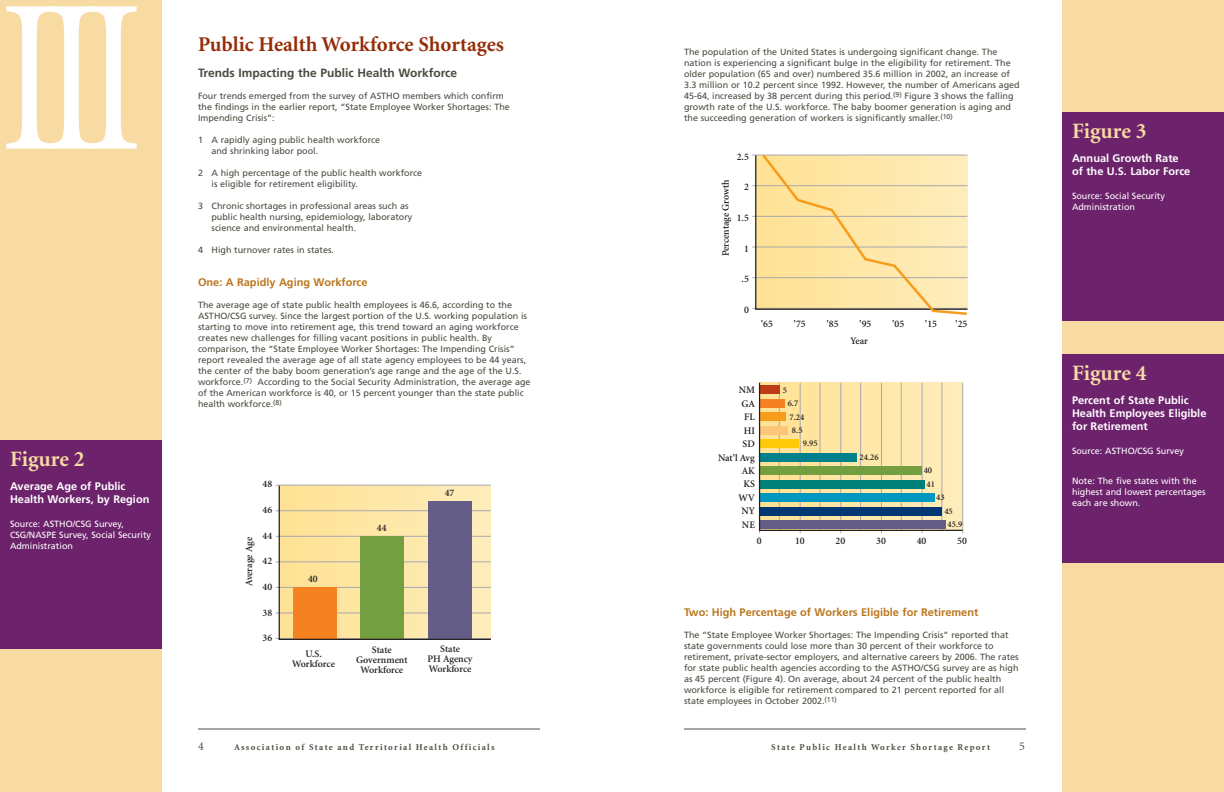
<style>
.page{position:relative;width:1224px;height:792px;background:#fff}
.page>*{position:absolute;margin:0;border:0;box-sizing:border-box;transform-origin:0 0}
.t1{font:219px "Minion";color:#fff;scale:.8 1}
.t2{font:700 22px "Minion";color:#f7dba3}
.t3{font:700 21px "Minion";color:#952c07}
.t4{font:700 12px "Frutiger";color:#4c4a3f}
.t5{font:12px "Minion";color:#4c4a3f}
.t6{font:700 11px/13px "Frutiger";color:#fff}
.t7{font:700 11px "Frutiger";color:#ba761d}
.t8{font:600 10px/13.5px "Minion";color:#231f20;text-align:center}
.t9{font:9px/11px "Frutiger";color:#4c4a3f}
.t10{font:9px/11px "Frutiger";color:#fff}
.t11{font:700 9px "Minion";letter-spacing:.145em;color:#4c4a3f}
.t12{font:600 8.8px/13.4px "Minion";color:#231f20;text-align:center}
</style>
<div class="page">
<div style="left:1062px;top:0;width:162px;height:792px;background:#f7dba3"></div>
<hr style="left:684px;top:729px;width:342px;height:1px;background:#4c4a3f">
<div style="left:0;top:0;width:162px;height:792px;background:#f7dba3"></div>
<hr style="left:198px;top:729px;width:342px;height:1px;background:#4c4a3f">
<hr style="left:276px;top:485px;width:215px;height:1px;background:#a8a9ad">
<hr style="left:276px;top:536px;width:215px;height:1px;background:#a8a9ad">
<hr style="left:276px;top:562px;width:215px;height:1px;background:#a8a9ad">
<hr style="left:276px;top:587px;width:215px;height:1px;background:#a8a9ad">
<hr style="left:276px;top:613px;width:215px;height:1px;background:#a8a9ad">
<hr style="left:276px;top:638px;width:215px;height:1px;background:#a8a9ad">
<hr style="left:276px;top:510px;width:215px;height:1px;background:#a8a9ad">
<svg style="left:278px;top:484px;width:213px;height:156px;background:#c9b887"></svg>
<div style="left:0;top:440px;width:162px;height:209px;background:#6d226c"></div>
<div style="left:1062px;top:112px;width:162px;height:209px;background:#6d226c"></div>
<div style="left:1062px;top:354px;width:162px;height:209px;background:#6d226c"></div>
<hr style="left:752px;top:155px;width:215px;height:1px;background:#a8a9ad">
<hr style="left:752px;top:185px;width:215px;height:1px;background:#a8a9ad">
<hr style="left:752px;top:216px;width:215px;height:1px;background:#a8a9ad">
<hr style="left:752px;top:247px;width:215px;height:1px;background:#a8a9ad">
<hr style="left:752px;top:277px;width:215px;height:1px;background:#a8a9ad">
<hr style="left:752px;top:308px;width:215px;height:1px;background:#a8a9ad">
<svg style="left:755px;top:154px;width:213px;height:161px;background:#f8e1a5"></svg>
<hr style="left:759px;top:383px;width:1px;height:150px;background:#a8a9ad">
<hr style="left:800px;top:383px;width:1px;height:150px;background:#a8a9ad">
<hr style="left:841px;top:383px;width:1px;height:150px;background:#a8a9ad">
<hr style="left:881px;top:383px;width:1px;height:150px;background:#a8a9ad">
<hr style="left:922px;top:383px;width:1px;height:150px;background:#a8a9ad">
<hr style="left:962px;top:383px;width:1px;height:150px;background:#a8a9ad">
<svg style="left:758px;top:382px;width:206px;height:150px;background:#bbc098"></svg>
<h1 class="t1" style="left:0;top:-7px;width:180px">III</h1>
<h2 class="t2" style="left:10px;top:450px;width:76px">Figure 2</h2>
<p class="t6" style="left:10px;top:480px;width:141px">Average Age of Public<br>Health Workers, by Region</p>
<p class="t10" style="left:10px;top:519px;width:143px">Source: ASTHO/CSG Survey,<br>CSG/NASPE Survey, Social Security<br>Administration</p>
<h3 class="t3" style="left:198px;top:36px;width:308px">Public Health Workforce Shortages</h3>
<h3 class="t4" style="left:198px;top:68px;width:261px">Trends Impacting the Public Health Workforce</h3>
<p class="t9" style="left:198px;top:91px;width:313px">Four trends emerged from the survey of ASTHO members which confirm the findings in the earlier report, “State Employee Worker Shortages: The<br>Impending Crisis”:</p>
<p class="t9" style="left:212px;top:135px;width:170px;text-indent:-14px">1 A rapidly aging public health workforce and shrinking labor pool.</p>
<p class="t9" style="left:212px;top:168px;width:212px;text-indent:-14px">2 A high percentage of the public health workforce is eligible for retirement eligibility.</p>
<p class="t9" style="left:212px;top:201px;width:202px;text-indent:-14px">3 Chronic shortages in professional areas such as public health nursing, epidemiology, laboratory science and environmental health.</p>
<p class="t9" style="left:198px;top:245px;width:138px">4 High turnover rates in states.</p>
<p class="t7" style="left:198px;top:278px;width:171px">One: A Rapidly Aging Workforce</p>
<p class="t9" style="left:198px;top:300px;width:334px">The average age of state public health employees is 46.6, according to the ASTHO/CSG survey. Since the largest portion of the U.S. working population is starting to move into retirement age, this trend toward an aging workforce creates new challenges for filling vacant positions in public health. By comparison, the “State Employee Worker Shortages: The Impending Crisis” report revealed the average age of all state agency employees to be 44 years, the center of the baby boom generation’s age range and the age of the U.S. workforce.<sup>(7)</sup> According to the Social Security Administration, the average age of the American workforce is 40, or 15 percent younger than the state public health workforce.<sup>(8)</sup></p>
<p class="t8" style="left:243px;top:586px;width:51px;rotate:-90deg">Average Age</p>
<p class="t8" style="left:263px;top:478px;width:11px">48</p>
<p class="t8" style="left:263px;top:504px;width:11px">46</p>
<p class="t8" style="left:263px;top:530px;width:11px">44</p>
<p class="t8" style="left:263px;top:555px;width:11px">42</p>
<p class="t8" style="left:263px;top:581px;width:11px">40</p>
<p class="t8" style="left:263px;top:606px;width:11px">38</p>
<p class="t8" style="left:263px;top:632px;width:11px">36</p>
<p class="t8" style="left:308px;top:573px;width:11px">40</p>
<p class="t8" style="left:377px;top:521px;width:11px">44</p>
<p class="t8" style="left:445px;top:487px;width:11px">47</p>
<p class="t8" style="left:292px;top:650px;width:44px;line-height:10px">U.S.<br>Workforce</p>
<p class="t8" style="left:356px;top:645px;width:53px;line-height:10px">State<br>Government<br>Workforce</p>
<p class="t8" style="left:428px;top:645px;width:46px;line-height:10px">State<br>PH Agency<br>Workforce</p>
<h3 class="t5" style="left:198px;top:742px;width:7px">4</h3>
<p class="t11" style="left:234px;top:744px;width:262px">Association of State and Territorial Health Officials</p>
<p class="t9" style="left:684px;top:47px;width:337px">The population of the United States is undergoing significant change. The nation is experiencing a significant bulge in the eligibility for retirement. The older population (65 and over) numbered 35.6 million in 2002, an increase of 3.3 million or 10.2 percent since 1992. However, the number of Americans aged 45-64, increased by 38 percent during this period.<sup>(9)</sup> Figure 3 shows the falling growth rate of the U.S. workforce. The baby boomer generation is aging and the succeeding generation of workers is significantly smaller.<sup>(10)</sup></p>
<p class="t8" style="left:737px;top:151px;width:14px">2.5</p>
<p class="t8" style="left:744px;top:181px;width:6px">2</p>
<p class="t8" style="left:737px;top:212px;width:14px">1.5</p>
<p class="t8" style="left:744px;top:242px;width:6px">1</p>
<p class="t8" style="left:742px;top:273px;width:9px">.5</p>
<p class="t8" style="left:744px;top:304px;width:6px">0</p>
<p class="t8" style="left:720px;top:256px;width:79px;rotate:-90deg">Percentage Growth</p>
<p class="t8" style="left:761px;top:318px;width:14px">'65</p>
<p class="t8" style="left:794px;top:318px;width:14px">'75</p>
<p class="t8" style="left:826px;top:318px;width:14px">'85</p>
<p class="t8" style="left:859px;top:318px;width:14px">'95</p>
<p class="t8" style="left:892px;top:318px;width:14px">'05</p>
<p class="t8" style="left:925px;top:318px;width:14px">'15</p>
<p class="t8" style="left:955px;top:318px;width:14px">'25</p>
<p class="t8" style="left:851px;top:335px;width:19px">Year</p>
<p class="t8" style="left:718px;top:384px;width:38px;text-align:right">NM<br>GA<br>FL<br>HI<br>SD<br>Nat'l Avg<br>AK<br>KS<br>WV<br>NY<br>NE</p>
<p class="t12" style="left:783px;top:384px;width:6px">5</p>
<p class="t12" style="left:788px;top:397px;width:12px">6.7</p>
<p class="t12" style="left:789px;top:411px;width:16px">7.24</p>
<p class="t12" style="left:792px;top:424px;width:12px">8.5</p>
<p class="t12" style="left:803px;top:438px;width:16px">9.95</p>
<p class="t12" style="left:860px;top:451px;width:21px">24.26</p>
<p class="t12" style="left:924px;top:465px;width:13px">40<br>41</p>
<p class="t12" style="left:936px;top:491px;width:10px">43</p>
<p class="t12" style="left:944px;top:505px;width:10px">45</p>
<p class="t12" style="left:948px;top:518px;width:16px">45.9</p>
<p class="t8" style="left:757px;top:535px;width:6px">0</p>
<p class="t8" style="left:795px;top:535px;width:11px">10</p>
<p class="t8" style="left:836px;top:535px;width:11px">20</p>
<p class="t8" style="left:876px;top:535px;width:11px">30</p>
<p class="t8" style="left:917px;top:535px;width:11px">40</p>
<p class="t8" style="left:957px;top:535px;width:11px">50</p>
<p class="t7" style="left:684px;top:608px;width:296px">Two: High Percentage of Workers Eligible for Retirement</p>
<p class="t9" style="left:684px;top:630px;width:336px">The “State Employee Worker Shortages: The Impending Crisis” reported that state governments could lose more than 30 percent of their workforce to retirement, private-sector employers, and alternative careers by 2006. The rates for state public health agencies according to the ASTHO/CSG survey are as high as 45 percent (Figure 4). On average, about 24 percent of the public health workforce is eligible for retirement compared to 21 percent reported for all state employees in October 2002.<sup>(11)</sup></p>
<p class="t11" style="left:771px;top:744px;width:220px">State Public Health Worker Shortage Report</p>
<h3 class="t5" style="left:1019px;top:742px;width:7px">5</h3>
<h2 class="t2" style="left:1072px;top:122px;width:76px">Figure 3</h2>
<p class="t6" style="left:1072px;top:153px;width:120px">Annual Growth Rate of the U.S. Labor Force</p>
<p class="t10" style="left:1072px;top:191px;width:94px">Source: Social Security<br>Administration</p>
<h2 class="t2" style="left:1072px;top:364px;width:76px">Figure 4</h2>
<p class="t6" style="left:1072px;top:394px;width:136px">Percent of State Public<br>Health Employees Eligible for Retirement</p>
<p class="t10" style="left:1072px;top:446px;width:113px">Source: ASTHO/CSG Survey</p>
<p class="t10" style="left:1072px;top:476px;width:135px">Note: The five states with the highest and lowest percentages each are shown.</p>
</div>
